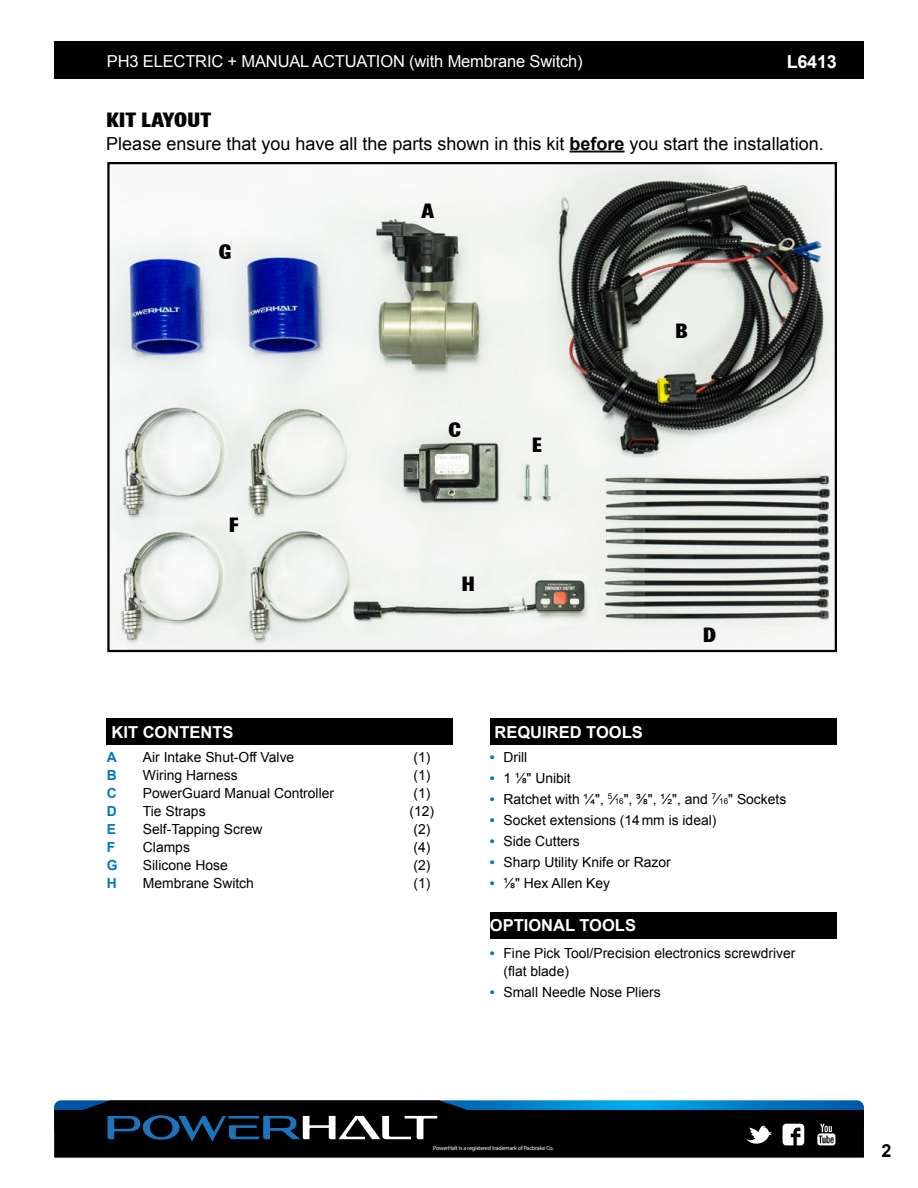
<style>
.page{position:relative;width:918px;height:1188px;background:#fff}
.page>*{position:absolute;margin:0;border:0;box-sizing:border-box;transform-origin:0 0}
.t1{font:800 21px "Brown";letter-spacing:.01em;color:#000}
.t2{font:18px "Arial";color:#000}
.t3{font:700 18px "Arial";letter-spacing:-.01em;color:#fff}
.t4{font:700 18px "Arial";color:#000}
.t5{font:16.5px "Arial";letter-spacing:-.01em;color:#fff}
.t6{font:700 16.5px "Arial";color:#fff}
.t7{font:13.8px/18px "Arial";color:#000}
.t8{font:700 13.8px "Arial";color:#0079c1}
.t9{font:italic 300 6px "Brown";letter-spacing:-.025em;color:#fff}
.s1{font-weight:700}
.s2{font-weight:700;color:#0079c1}
.s3{font-size:8.1px}
</style>
<div class="page">
<svg style="left:54px;top:1147px;width:810px;height:11px;fill:#000"></svg>
<div style="left:54px;top:41px;width:810px;height:38px;background:#000"></div>
<svg style="left:54px;top:1100px;width:810px;height:47px"></svg>
<hr style="left:570px;top:151px;width:55px;height:1px;background:#000">
<img style="left:110px;top:165px;width:724px;height:484px">
<div style="left:107px;top:162px;width:730px;height:490px;border:2px solid #000"></div>
<div style="left:107px;top:718px;width:346px;height:26px;background:#000"></div>
<div style="left:490px;top:718px;width:347px;height:26px;background:#000"></div>
<div style="left:490px;top:912px;width:347px;height:26px;background:#000"></div>
<p class="t5" style="left:107px;top:51px;width:477px">PH3 ELECTRIC + MANUAL ACTUATION (with Membrane Switch)</p>
<h2 class="t3" style="left:787px;top:50px;width:52px">L6413</h2>
<h1 class="t1" style="left:107px;top:108px;width:106px">KIT LAYOUT</h1>
<h2 class="t2" style="left:106px;top:132px;width:719px">Please ensure that you have all the parts shown in this kit <span class="s1">before</span> you start the installation.</h2>
<h1 class="t1" style="left:219px;top:240px;width:14px">G</h1>
<h1 class="t1" style="left:421px;top:199px;width:14px">A</h1>
<h1 class="t1" style="left:676px;top:319px;width:14px">B</h1>
<h1 class="t1" style="left:229px;top:513px;width:11px">F</h1>
<h1 class="t1" style="left:448px;top:418px;width:14px">C</h1>
<h1 class="t1" style="left:462px;top:572px;width:14px">H</h1>
<h1 class="t1" style="left:532px;top:433px;width:11px">E</h1>
<h1 class="t1" style="left:703px;top:622px;width:14px">D</h1>
<p class="t6" style="left:112px;top:721px;width:123px">KIT CONTENTS</p>
<p class="t8" style="left:107px;top:748px;width:12px">A</p>
<p class="t7" style="left:143px;top:748px;width:153px">Air Intake Shut-Off Valve</p>
<p class="t7" style="left:413px;top:748px;width:18px">(1)</p>
<p class="t8" style="left:107px;top:766px;width:12px">B</p>
<p class="t7" style="left:143px;top:766px;width:96px">Wiring Harness</p>
<p class="t7" style="left:413px;top:766px;width:18px">(1)</p>
<p class="t8" style="left:107px;top:784px;width:12px">C</p>
<p class="t7" style="left:143px;top:784px;width:193px">PowerGuard Manual Controller</p>
<p class="t7" style="left:413px;top:784px;width:18px">(1)</p>
<p class="t8" style="left:107px;top:802px;width:12px">D</p>
<p class="t7" style="left:143px;top:802px;width:64px">Tie Straps</p>
<p class="t7" style="left:410px;top:802px;width:26px">(12)</p>
<p class="t8" style="left:107px;top:820px;width:11px">E</p>
<p class="t7" style="left:143px;top:820px;width:121px">Self-Tapping Screw</p>
<p class="t7" style="left:413px;top:820px;width:18px">(2)</p>
<p class="t8" style="left:107px;top:838px;width:10px">F</p>
<p class="t7" style="left:143px;top:838px;width:49px">Clamps</p>
<p class="t7" style="left:413px;top:838px;width:18px">(4)</p>
<p class="t8" style="left:107px;top:856px;width:12px">G</p>
<p class="t7" style="left:143px;top:856px;width:86px">Silicone Hose</p>
<p class="t7" style="left:413px;top:856px;width:18px">(2)</p>
<p class="t8" style="left:107px;top:874px;width:12px">H</p>
<p class="t7" style="left:143px;top:874px;width:113px">Membrane Switch</p>
<p class="t7" style="left:413px;top:874px;width:18px">(1)</p>
<p class="t6" style="left:495px;top:721px;width:150px">REQUIRED TOOLS</p>
<p class="t7" style="left:490px;top:748px;width:39px"><span class="s2">•</span> Drill</p>
<p class="t7" style="left:490px;top:769px;width:82px"><span class="s2">•</span> 1 ⅛" Unibit</p>
<p class="t7" style="left:490px;top:790px;width:298px"><span class="s2">•</span> Ratchet with ¼", <sup>5</sup>⁄<span class="s3">16</span>", ⅜", ½", and <sup>7</sup>⁄<span class="s3">16</span>" Sockets</p>
<p class="t7" style="left:490px;top:811px;width:228px"><span class="s2">•</span> Socket extensions (14mm is ideal)</p>
<p class="t7" style="left:490px;top:832px;width:91px"><span class="s2">•</span> Side Cutters</p>
<p class="t7" style="left:490px;top:853px;width:182px"><span class="s2">•</span> Sharp Utility Knife or Razor</p>
<p class="t7" style="left:490px;top:874px;width:122px"><span class="s2">•</span> ⅛" Hex Allen Key</p>
<p class="t6" style="left:490px;top:914px;width:148px">OPTIONAL TOOLS</p>
<p class="t7" style="left:503px;top:945px;width:293px;text-indent:-14px"><span class="s2">•</span> Fine Pick Tool/Precision electronics screwdriver (flat blade)</p>
<p class="t7" style="left:490px;top:984px;width:172px"><span class="s2">•</span> Small Needle Nose Pliers</p>
<p class="t9" style="left:433px;top:1144px;width:122px">PowerHalt is a registered trademark of Pacbrake Co.</p>
<h2 class="t4" style="left:881px;top:1139px;width:12px">2</h2>
</div>
